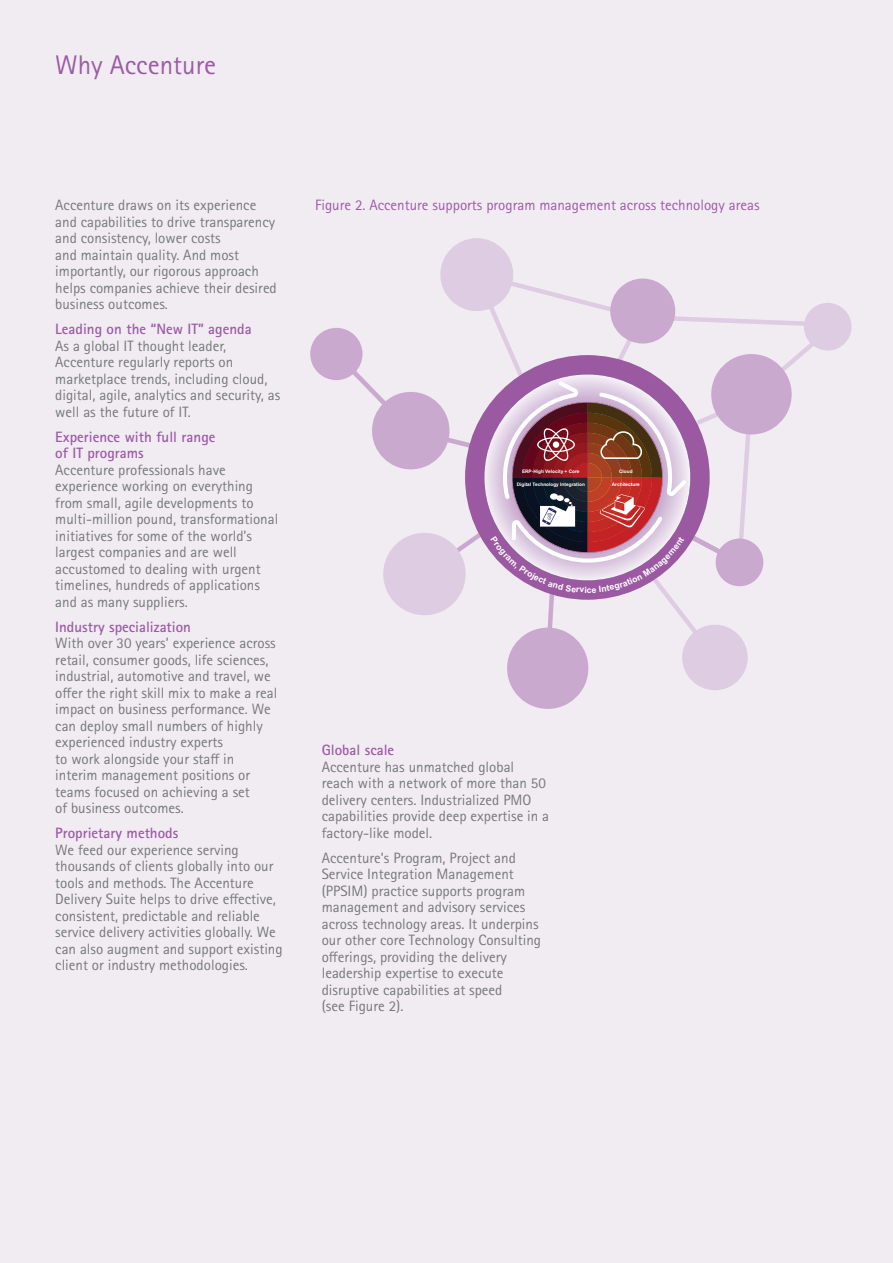
<style>
.page{position:relative;width:893px;height:1263px;background:#f1ecf2}
.page>*{position:absolute;margin:0;border:0;box-sizing:border-box;transform-origin:0 0}
.t1{font:27px "Rotis Sans Seriffor ACCN";color:#9b5ba5}
.t2{font:15px/16.5px "Rotis Sans Seriffor ACCN";color:#76787b}
.t3{font:700 15px/16.5px "Rotis Sans Seriffor ACCN";color:#9b5ba5}
.t4{font:15px "Rotis Sans Seriffor ACCN";color:#9b5ba5}
.t5{font:700 4.8px "Arial";color:#fff}
</style>
<div class="page">
<svg style="left:336px;top:278px;width:505px;height:355px"></svg>
<svg style="left:336px;top:352px;width:405px;height:212px"></svg>
<div style="left:682px;top:625px;width:66px;height:65px;background:#decde2;border-radius:50%"></div>
<div style="left:507px;top:628px;width:81px;height:81px;background:#c9aace;border-radius:50%"></div>
<div style="left:372px;top:392px;width:77px;height:77px;background:#c9aace;border-radius:50%"></div>
<div style="left:310px;top:328px;width:52px;height:52px;background:#c9aace;border-radius:50%"></div>
<div style="left:804px;top:303px;width:47px;height:48px;background:#decde2;border-radius:50%"></div>
<div style="left:716px;top:538px;width:47px;height:48px;background:#c9aace;border-radius:50%"></div>
<div style="left:440px;top:238px;width:73px;height:73px;background:#decde2;border-radius:50%"></div>
<svg style="left:697px;top:410px;width:26px;height:15px"></svg>
<div style="left:610px;top:279px;width:65px;height:65px;background:#c9aace;border-radius:50%"></div>
<div style="left:711px;top:354px;width:81px;height:80px;background:#c9aace;border-radius:50%"></div>
<div style="left:383px;top:533px;width:83px;height:82px;background:#decde2;border-radius:50%"></div>
<div style="left:465px;top:355px;width:245px;height:245px;background:#9b59a1;border-radius:50%"></div>
<svg style="left:448px;top:335px;width:242px;height:330px"></svg>
<h1 class="t1" style="left:55px;top:49px;width:162px">Why Accenture</h1>
<p class="t2" style="left:55px;top:197px;width:223px">Accenture draws on its experience and capabilities to drive transparency and consistency, lower costs<br>and maintain quality. And most importantly, our rigorous approach helps companies achieve their desired business outcomes.</p>
<p class="t3" style="left:55px;top:321px;width:198px">Leading on the “New IT” agenda</p>
<p class="t2" style="left:55px;top:337px;width:226px">As a global IT thought leader, Accenture regularly reports on marketplace trends, including cloud, digital, agile, analytics and security, as well as the future of IT.</p>
<p class="t3" style="left:55px;top:428px;width:162px">Experience with full range of IT programs</p>
<p class="t2" style="left:55px;top:461px;width:225px">Accenture professionals have experience working on everything from small, agile developments to multi-million pound, transformational initiatives for some of the world’s largest companies and are well accustomed to dealing with urgent timelines, hundreds of applications and as many suppliers.</p>
<p class="t3" style="left:55px;top:618px;width:137px">Industry specialization</p>
<p class="t2" style="left:55px;top:635px;width:224px">With over 30 years’ experience across retail, consumer goods, life sciences, industrial, automotive and travel, we offer the right skill mix to make a real impact on business performance. We can deploy small numbers of highly experienced industry experts<br>to work alongside your staff in interim management positions or teams focused on achieving a set<br>of business outcomes.</p>
<p class="t3" style="left:55px;top:825px;width:125px">Proprietary methods</p>
<p class="t2" style="left:55px;top:841px;width:229px">We feed our experience serving thousands of clients globally into our tools and methods. The Accenture Delivery Suite helps to drive effective, consistent, predictable and reliable service delivery activities globally. We can also augment and support existing client or industry methodologies.</p>
<p class="t4" style="left:315px;top:196px;width:446px">Figure 2. Accenture supports program management across technology areas</p>
<p class="t5" style="left:522px;top:468px;width:59px">ERP-High Velocity + Core</p>
<p class="t5" style="left:619px;top:468px;width:15px">Cloud</p>
<p class="t5" style="left:517px;top:481px;width:70px">Digital Technology Integration</p>
<p class="t5" style="left:612px;top:481px;width:30px">Architecture</p>
<p class="t3" style="left:322px;top:742px;width:74px">Global scale</p>
<p class="t2" style="left:322px;top:759px;width:229px">Accenture has unmatched global reach with a network of more than 50 delivery centers. Industrialized PMO capabilities provide deep expertise in a factory-like model.</p>
<p class="t2" style="left:322px;top:850px;width:221px">Accenture’s Program, Project and Service Integration Management (PPSIM) practice supports program management and advisory services across technology areas. It underpins our other core Technology Consulting offerings, providing the delivery leadership expertise to execute disruptive capabilities at speed<br>(see Figure 2).</p>
</div>
